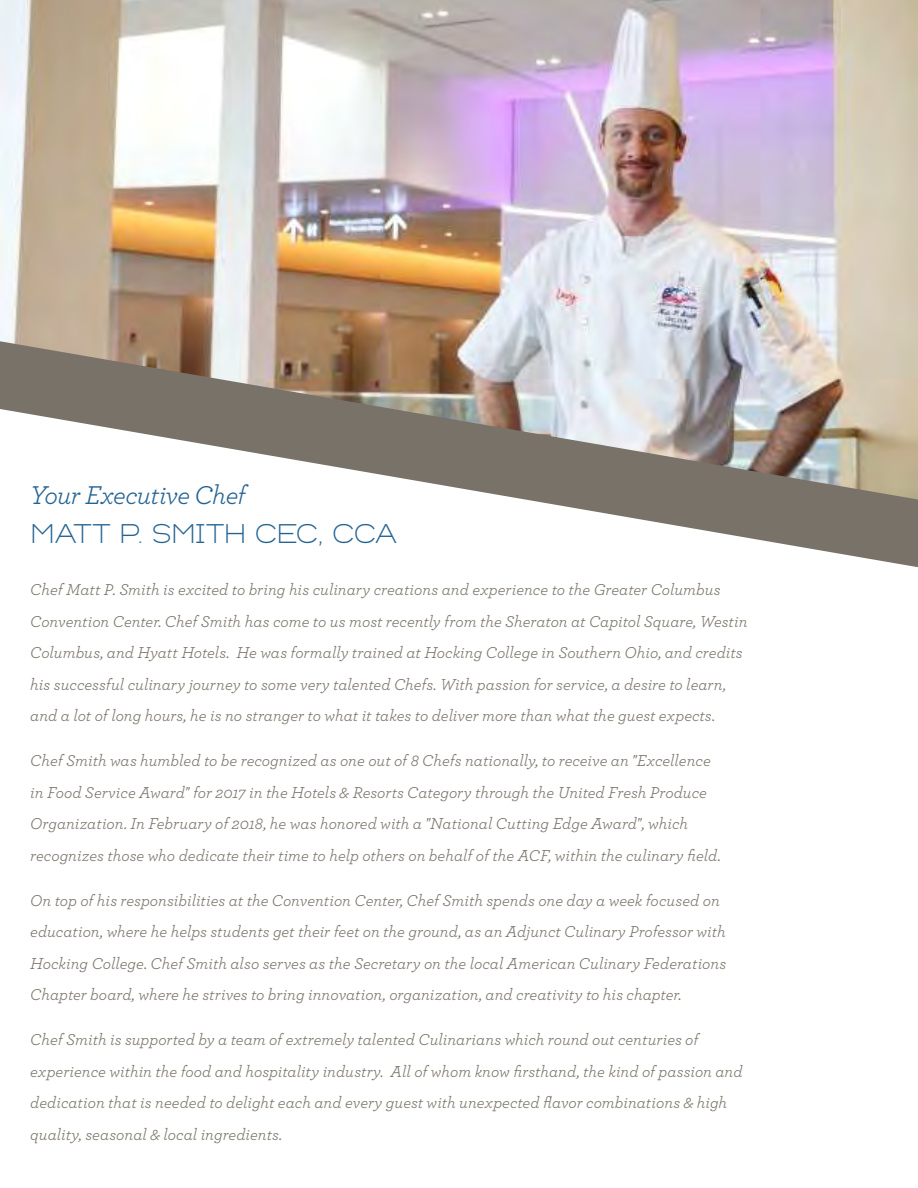
<style>
.page{position:relative;width:918px;height:1188px;background:#fff}
.page>*{position:absolute;margin:0;border:0;box-sizing:border-box;transform-origin:0 0}
.t1{font:300 27px "Troia";letter-spacing:-.03em;color:#256492}
.t2{font:italic 27px "Archer";letter-spacing:-.03em;color:#256492}
.t3{font:italic 16.5px/31.5px "Archer";color:#797268}
</style>
<div class="page">
<img style="left:0;top:0;width:918px;height:341px">
<img style="left:0;top:341px;width:918px;height:68px">
<svg style="left:0;top:409px;width:918px;height:159px"></svg>
<h1 class="t2" style="left:30px;top:482px;width:217px">Your Executive Chef</h1>
<h1 class="t1" style="left:30px;top:524px;width:369px">MATT P. SMITH CEC, CCA</h1>
<p class="t3" style="left:30px;top:575px;width:719px">Chef Matt P. Smith is excited to bring his culinary creations and experience to the Greater Columbus Convention Center. Chef Smith has come to us most recently from the Sheraton at Capitol Square, Westin Columbus, and Hyatt Hotels. He was formally trained at Hocking College in Southern Ohio, and credits his successful culinary journey to some very talented Chefs. With passion for service, a desire to learn, and a lot of long hours, he is no stranger to what it takes to deliver more than what the guest expects.</p>
<p class="t3" style="left:30px;top:746px;width:692px">Chef Smith was humbled to be recognized as one out of 8 Chefs nationally, to receive an "Excellence in Food Service Award" for 2017 in the Hotels &amp; Resorts Category through the United Fresh Produce Organization. In February of 2018, he was honored with a "National Cutting Edge Award", which recognizes those who dedicate their time to help others on behalf of the ACF, within the culinary field.</p>
<p class="t3" style="left:30px;top:885px;width:698px">On top of his responsibilities at the Convention Center, Chef Smith spends one day a week focused on education, where he helps students get their feet on the ground, as an Adjunct Culinary Professor with Hocking College. Chef Smith also serves as the Secretary on the local American Culinary Federations Chapter board, where he strives to bring innovation, organization, and creativity to his chapter.</p>
<p class="t3" style="left:30px;top:1025px;width:714px">Chef Smith is supported by a team of extremely talented Culinarians which round out centuries of experience within the food and hospitality industry. All of whom know firsthand, the kind of passion and dedication that is needed to delight each and every guest with unexpected flavor combinations &amp; high quality, seasonal &amp; local ingredients.</p>
</div>
